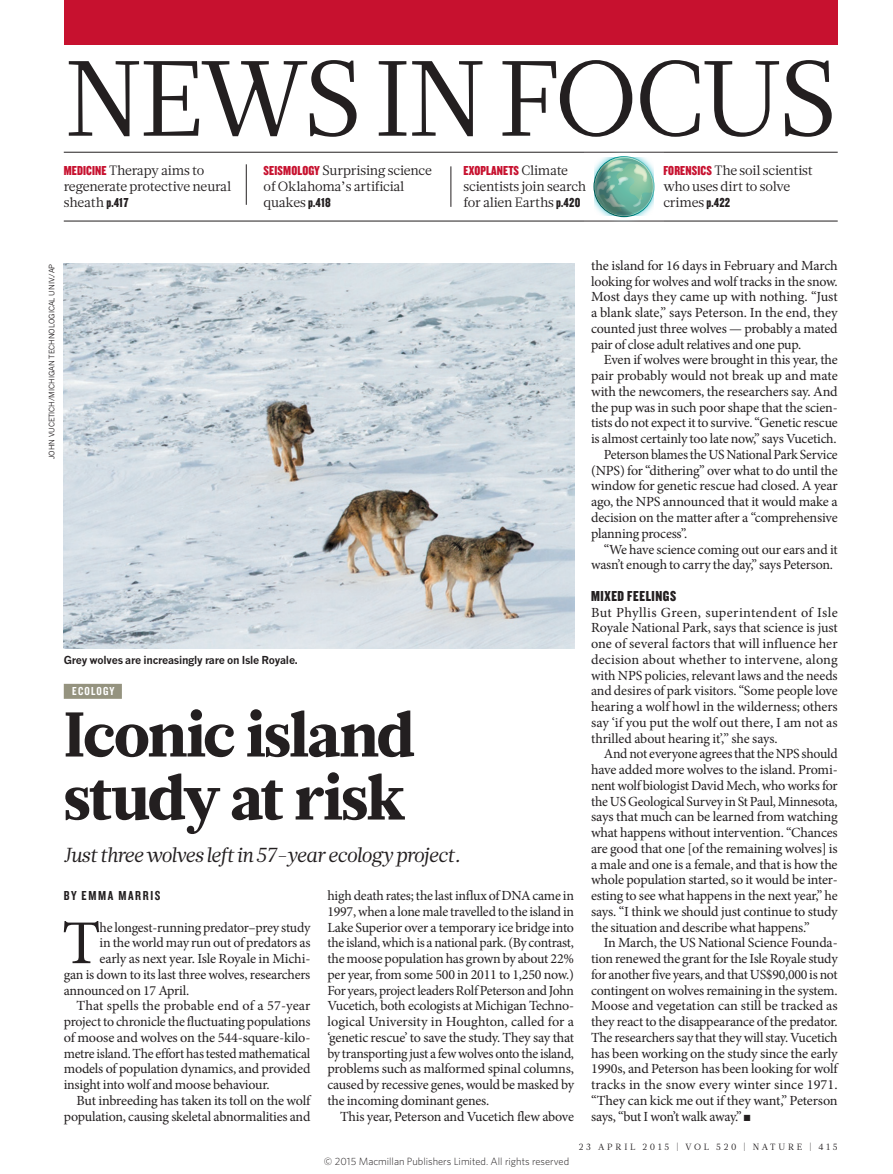
<style>
.page{position:relative;width:893px;height:1174px;background:#fff}
.page>*{position:absolute;margin:0;border:0;box-sizing:border-box;transform-origin:0 0}
.SECTION_HEADING{font:106.5px "Glosa Math";letter-spacing:-.025em;color:#231f20}
.HEAD_42{font:900 63px/63px "Glosa Math";letter-spacing:-.02em;color:#231f20}
.BODY_DROP_CAP{font:62.4px "Minion Pro";color:#231f20}
.INTRO{font:italic 20.25px "Glosa Math";letter-spacing:-.01em;color:#231f20}
.CROSSHEAD{font:15px "Knockout 69 Full Liteweight";letter-spacing:.04em;color:#231f20}
.BODY_INDENT{font:13.95px/15.8px "Minion Pro";letter-spacing:-.015em;color:#231f20;text-align:justify}
.BODY_1ST_PARA{font:13.95px/15.8px "Minion Pro";letter-spacing:-.005em;color:#231f20;text-align:justify}
.BODY_DROP_CAP-2{font:13.95px "Minion Pro";letter-spacing:-.02em;color:#231f20}
.MINI_TOC_TEXT{font:13.5px/15.8px "Glosa Math";letter-spacing:-.01em;color:#231f20}
.AUTHOR_BYLINE{font:13.5px "Knockout 49 Liteweight";letter-spacing:.12em;color:#231f20}
.SUBJECT_STRAP{font:12px "Knockout 49 Liteweight";letter-spacing:.1em;color:#fff}
.PIC_CAPTION{font:700 10.8px "News Gothic MTOT";letter-spacing:-.02em;color:#231f20}
.t1{font:300 10.5px "Whitney";color:#231f20}
.t2{font:9px "Glosa Math";letter-spacing:.3em;color:#231f20}
.PIC_CREDIT{font:7.5px "News Gothic MTOT";color:#231f20}
.s1{font-family:"Knockout 69 Full Liteweight";color:#c7112f}
.s2{font-family:"Knockout 69 Full Liteweight"}
</style>
<div class="page">
<hr style="left:64px;top:152px;width:774px;height:1px;background:#231f20">
<hr style="left:64px;top:221px;width:774px;height:1px;background:#231f20">
<img style="left:584px;top:151px;width:80px;height:71px">
<svg style="left:593px;top:156px;width:62px;height:61px"></svg>
<svg style="left:595px;top:157px;width:58px;height:59px;background:#82b9a9"></svg>
<div style="left:64px;top:684px;width:58px;height:15px;background:#95937f"></div>
<img style="left:64px;top:264px;width:510px;height:384px">
<div style="left:64px;top:0;width:774px;height:45px;background:#c7112f"></div>
<hr style="left:451px;top:166px;width:1px;height:41px;background:#231f20">
<hr style="left:246px;top:164px;width:1px;height:41px;background:#231f20">
<p class="SECTION_HEADING" style="left:65px;top:29px;width:774px">NEWS IN FOCUS</p>
<p class="MINI_TOC_TEXT" style="left:64px;top:163px;width:169px"><span class="s1">MEDICINE</span> Therapy aims to regenerate protective neural sheath <span class="s2">p.417</span></p>
<p class="MINI_TOC_TEXT" style="left:264px;top:163px;width:170px"><span class="s1">SEISMOLOGY</span> Surprising science of Oklahoma’s artificial quakes <span class="s2">p.418</span></p>
<p class="MINI_TOC_TEXT" style="left:463px;top:163px;width:124px"><span class="s1">EXOPLANETS</span> Climate scientists join search for alien Earths <span class="s2">p.420</span></p>
<p class="MINI_TOC_TEXT" style="left:663px;top:163px;width:151px"><span class="s1">FORENSICS</span> The soil scientist who uses dirt to solve crimes <span class="s2">p.422</span></p>
<p class="PIC_CREDIT" style="left:47px;top:459px;width:197px;rotate:-90deg">JOHN VUCETICH/MICHIGAN TECHNOLOGICAL UNIV./AP</p>
<p class="PIC_CAPTION" style="left:64px;top:653px;width:236px">Grey wolves are increasingly rare on Isle Royale.</p>
<p class="SUBJECT_STRAP" style="left:72px;top:683px;width:44px">ECOLOGY</p>
<p class="HEAD_42" style="left:64px;top:704px;width:352px">Iconic island study at risk</p>
<p class="INTRO" style="left:64px;top:842px;width:399px">Just three wolves left in 57-year ecology project.</p>
<p class="AUTHOR_BYLINE" style="left:64px;top:887px;width:98px">BY EMMA MARRIS</p>
<p class="BODY_DROP_CAP" style="left:62px;top:901px;width:40px">T</p>
<p class="BODY_DROP_CAP-2" style="left:100px;top:917px;width:212px">he longest-running predator–prey study</p>
<p class="BODY_DROP_CAP-2" style="left:100px;top:933px;width:212px">in the world may run out of predators as</p>
<p class="BODY_DROP_CAP-2" style="left:100px;top:949px;width:212px">early as next year. Isle Royale in Michi-</p>
<p class="BODY_DROP_CAP-2" style="left:64px;top:965px;width:248px">gan is down to its last three wolves, researchers</p>
<p class="BODY_DROP_CAP-2" style="left:64px;top:980px;width:127px">announced on 17 April.</p>
<p class="BODY_INDENT" style="left:64px;top:998px;width:248px;text-indent:13px">That spells the probable end of a 57-year project to chronicle the fluctuating populations of moose and wolves on the 544-square-kilo&shy;metre island. The effort has tested mathematical models of population dynamics, and provided insight into wolf and moose behaviour.</p>
<p class="BODY_INDENT" style="left:64px;top:1092px;width:248px;text-align:right">But inbreeding has taken its toll on the wolf population, causing skeletal abnormalities and</p>
<p class="BODY_INDENT" style="left:327px;top:888px;width:248px">high death rates; the last influx of DNA came in 1997, when a lone male travelled to the island in Lake Superior over a temporary ice bridge into the island, which is a national park. (By contrast, the moose population has grown by about 22% per year, from some 500 in 2011 to 1,250 now.)<br>For years, project leaders Rolf Peterson and John Vucetich, both ecologists at Michigan Techno&shy;logical University in Houghton, called for a ‘genetic rescue’ to save the study. They say that by transporting just a few wolves onto the island, problems such as malformed spinal columns, caused by recessive genes, would be masked by the incoming dominant genes.</p>
<p class="BODY_INDENT" style="left:340px;top:1108px;width:235px">This year, Peterson and Vucetich flew above</p>
<p class="BODY_INDENT" style="left:591px;top:258px;width:248px">the island for 16 days in February and March looking for wolves and wolf tracks in the snow.<br>Most days they came up with nothing. “Just a blank slate,” says Peterson. In the end, they counted just three wolves — probably a mated pair of close adult relatives and one pup.</p>
<p class="BODY_INDENT" style="left:591px;top:352px;width:248px;text-indent:13px">Even if wolves were brought in this year, the pair probably would not break up and mate with the newcomers, the researchers say. And the pup was in such poor shape that the scien&shy;tists do not expect it to survive. “Genetic rescue is almost certainly too late now,” says Vucetich.</p>
<p class="BODY_INDENT" style="left:591px;top:447px;width:248px;text-indent:13px">Peterson blames the US National Park Service (NPS) for “dithering” over what to do until the window for genetic rescue had closed. A year ago, the NPS announced that it would make a decision on the matter after a “comprehensive planning process”.</p>
<p class="BODY_INDENT" style="left:591px;top:541px;width:248px;text-indent:13px">“We have science coming out our ears and it wasn’t enough to carry the day,” says Peterson.</p>
<p class="CROSSHEAD" style="left:591px;top:586px;width:87px">MIXED FEELINGS</p>
<p class="BODY_1ST_PARA" style="left:591px;top:604px;width:248px">But Phyllis Green, superintendent of Isle Royale National Park, says that science is just one of several factors that will influence her decision about whether to intervene, along with NPS policies, relevant laws and the needs and desires of park visitors. “Some people love hearing a wolf howl in the wilderness; others say ‘if you put the wolf out there, I am not as thrilled about hearing it’,” she says.</p>
<p class="BODY_INDENT" style="left:591px;top:746px;width:248px;text-indent:13px">And not everyone agrees that the NPS should have added more wolves to the island. Promi&shy;nent wolf biologist David Mech, who works for the US Geological Survey in St Paul, Minnesota, says that much can be learned from watching what happens without intervention. “Chances are good that one [of the remaining wolves] is a male and one is a female, and that is how the whole population started, so it would be inter&shy;esting to see what happens in the next year,” he says. “I think we should just continue to study the situation and describe what happens.”</p>
<p class="BODY_INDENT" style="left:591px;top:935px;width:248px;text-indent:13px">In March, the US National Science Founda&shy;tion renewed the grant for the Isle Royale study for another five years, and that US$90,000 is not contingent on wolves remaining in the system.<br>Moose and vegetation can still be tracked as they react to the disappearance of the predator.<br>The researchers say that they will stay. Vucetich has been working on the study since the early 1990s, and Peterson has been looking for wolf tracks in the snow every winter since 1971. “They can kick me out if they want,” Peterson says, “but I won’t walk away.” ■</p>
<p class="t1" style="left:324px;top:1154px;width:247px">© 2015 Macmillan Publishers Limited. All rights reserved</p>
<p class="t2" style="left:579px;top:1141px;width:260px">23 APRIL 2015 | VOL 520 | NATURE | 415</p>
</div>
